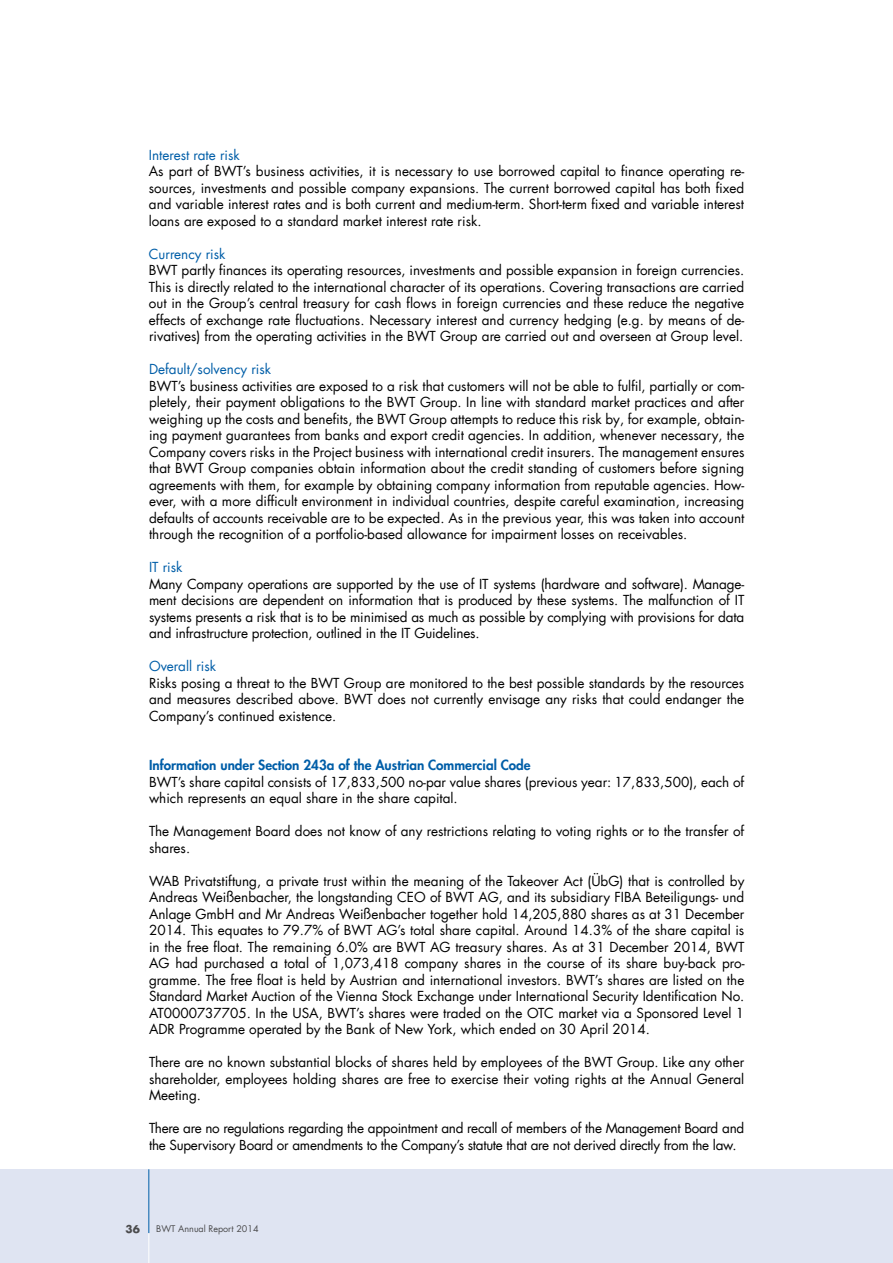
<style>
.page{position:relative;width:893px;height:1263px;background:#fff}
.page>*{position:absolute;margin:0;border:0;box-sizing:border-box;transform-origin:0 0}
.t1{font:13.5px/16.5px "Futura Com";color:#000;text-align:justify}
.t2{font:13.5px/16.5px "Futura Com";letter-spacing:-.02em;color:#000}
.t3{font:13.5px "Futura Com";color:#005ea8}
.t4{font:800 13.5px "Futura Com";color:#005ea8}
.t5{font:700 10.5px "Futura Com";color:#4b4b4d}
.t6{font:9px "Futura Com";color:#4b4b4d}
</style>
<div class="page">
<div style="left:0;top:1169px;width:893px;height:94px;background:#dfe4f2"></div>
<hr style="left:148px;top:1169px;width:1px;height:64px;background:#005ea8">
<hr style="left:148px;top:1233px;width:1px;height:30px;background:#fff">
<p class="t3" style="left:149px;top:146px;width:93px">Interest rate risk</p>
<p class="t1" style="left:149px;top:163px;width:597px">As part of BWT’s business activities, it is necessary to use borrowed capital to finance operating re&shy;sources, investments and possible company expansions. The current borrowed capital has both fixed and variable interest rates and is both current and medium-term. Short-term fixed and variable interest loans are exposed to a standard market interest rate risk.</p>
<p class="t3" style="left:149px;top:245px;width:78px">Currency risk</p>
<p class="t1" style="left:149px;top:262px;width:597px">BWT partly finances its operating resources, investments and possible expansion in foreign currencies.<br>This is directly related to the international character of its operations. Covering transactions are carried out in the Group’s central treasury for cash flows in foreign currencies and these reduce the negative effects of exchange rate fluctuations. Necessary interest and currency hedging (e.g. by means of de&shy;rivatives) from the operating activities in the BWT Group are carried out and overseen at Group level.</p>
<p class="t3" style="left:149px;top:360px;width:124px">Default/solvency risk</p>
<p class="t1" style="left:149px;top:378px;width:597px">BWT’s business activities are exposed to a risk that customers will not be able to fulfil, partially or com&shy;pletely, their payment obligations to the BWT Group. In line with standard market practices and after weighing up the costs and benefits, the BWT Group attempts to reduce this risk by, for example, obtain&shy;ing payment guarantees from banks and export credit agencies. In addition, whenever necessary, the Company covers risks in the Project business with international credit insurers. The management ensures that BWT Group companies obtain information about the credit standing of customers before signing agreements with them, for example by obtaining company information from reputable agencies. How&shy;ever, with a more difficult environment in individual countries, despite careful examination, increasing defaults of accounts receivable are to be expected. As in the previous year, this was taken into account through the recognition of a portfolio-based allowance for impairment losses on receivables.</p>
<p class="t3" style="left:149px;top:558px;width:35px">IT risk</p>
<p class="t1" style="left:149px;top:576px;width:597px">Many Company operations are supported by the use of IT systems (hardware and software). Manage&shy;ment decisions are dependent on information that is produced by these systems. The malfunction of IT systems presents a risk that is to be minimised as much as possible by complying with provisions for data and infrastructure protection, outlined in the IT Guidelines.</p>
<p class="t3" style="left:149px;top:657px;width:69px">Overall risk</p>
<p class="t1" style="left:149px;top:674px;width:597px">Risks posing a threat to the BWT Group are monitored to the best possible standards by the resources and measures described above. BWT does not currently envisage any risks that could endanger the Company’s continued existence.</p>
<p class="t4" style="left:149px;top:755px;width:383px">Information under Section 243a of the Austrian Commercial Code</p>
<p class="t1" style="left:149px;top:773px;width:597px">BWT’s share capital consists of 17,833,500 no-par value shares (previous year: 17,833,500), each of which represents an equal share in the share capital.</p>
<p class="t1" style="left:149px;top:823px;width:597px">The Management Board does not know of any restrictions relating to voting rights or to the transfer of shares.</p>
<p class="t1" style="left:149px;top:872px;width:597px">WAB Privatstiftung, a private trust within the meaning of the Takeover Act (ÜbG) that is controlled by Andreas Weißenbacher, the longstanding CEO of BWT AG, and its subsidiary FIBA Beteiligungs- und Anlage GmbH and Mr Andreas Weißenbacher together hold 14,205,880 shares as at 31 December 2014. This equates to 79.7% of BWT AG’s total share capital. Around 14.3% of the share capital is in the free float. The remaining 6.0% are BWT AG treasury shares. As at 31 December 2014, BWT AG had purchased a total of 1,073,418 company shares in the course of its share buy-back pro&shy;gramme. The free float is held by Austrian and international investors. BWT’s shares are listed on the Standard Market Auction of the Vienna Stock Exchange under International Security Identification No.<br>AT0000737705. In the USA, BWT’s shares were traded on the OTC market via a Sponsored Level 1<br>ADR Programme operated by the Bank of New York, which ended on 30 April 2014.</p>
<p class="t1" style="left:149px;top:1054px;width:597px">There are no known substantial blocks of shares held by employees of the BWT Group. Like any other shareholder, employees holding shares are free to exercise their voting rights at the Annual General Meeting.</p>
<p class="t2" style="left:149px;top:1120px;width:597px">There are no regulations regarding the appointment and recall of members of the Management Board and the Supervisory Board or amendments to the Company’s statute that are not derived directly from the law.</p>
<p class="t5" style="left:126px;top:1220px;width:16px">36</p>
<p class="t6" style="left:156px;top:1223px;width:104px">BWT Annual Report 2014</p>
</div>
